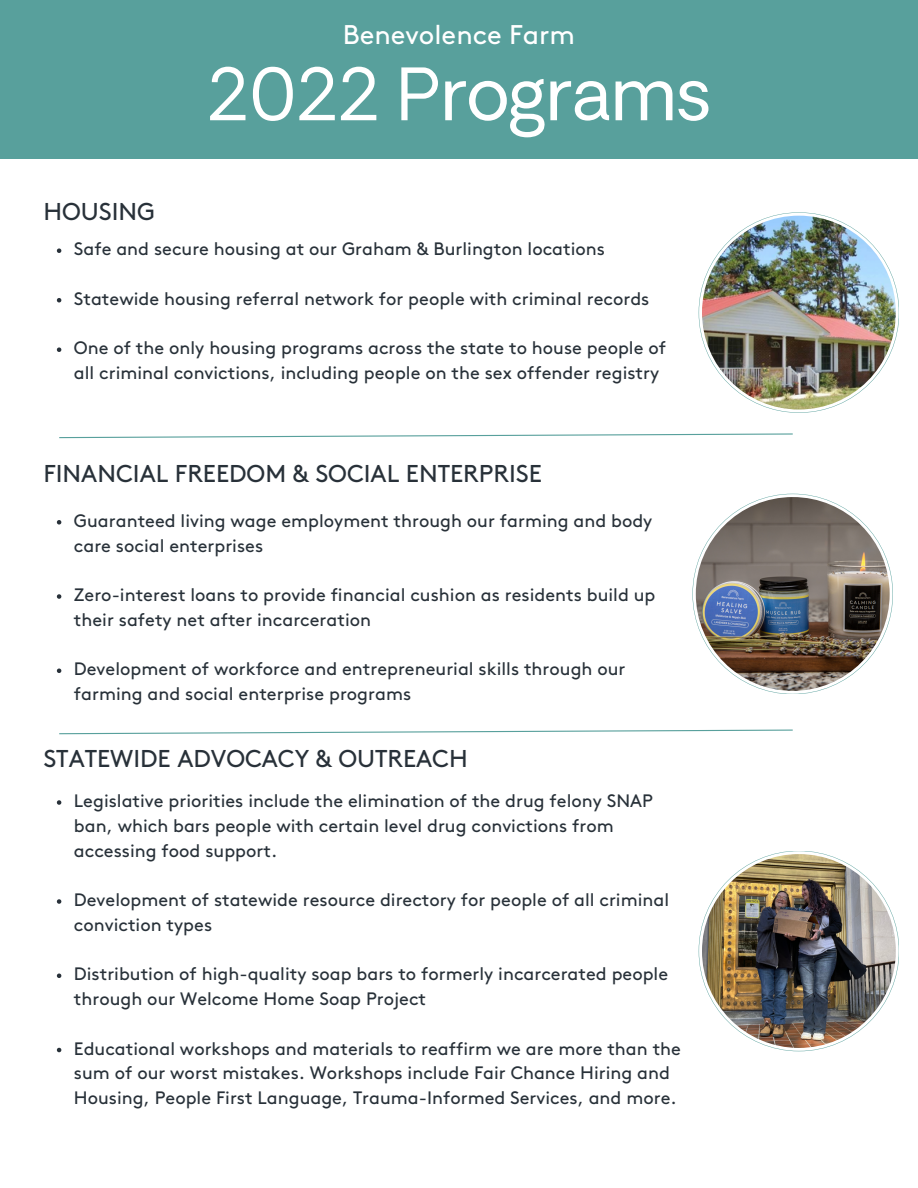
<style>
.page{position:relative;width:918px;height:1188px;background:#fff}
.page>*{position:absolute;margin:0;border:0;box-sizing:border-box;transform-origin:0 0}
.t1{font:70.5px "Oakes Grotesk";color:#fff}
.t2{font:27px "Brown";color:#fff}
.t3{font:24.3px "Brown";color:#283139}
.t4{font:18px/24.8px "Brown";color:#283139}
</style>
<div class="page">
<div style="left:0;top:0;width:918px;height:159px;background:#58a09c"></div>
<svg style="left:59px;top:433px;width:734px;height:6px"></svg>
<svg style="left:57px;top:248px;width:4px;height:5px"></svg>
<svg style="left:57px;top:298px;width:4px;height:4px"></svg>
<svg style="left:57px;top:347px;width:4px;height:5px"></svg>
<svg style="left:57px;top:800px;width:4px;height:5px"></svg>
<svg style="left:57px;top:899px;width:4px;height:5px"></svg>
<svg style="left:57px;top:974px;width:4px;height:4px"></svg>
<svg style="left:57px;top:1048px;width:4px;height:4px"></svg>
<svg style="left:57px;top:520px;width:4px;height:5px"></svg>
<svg style="left:57px;top:594px;width:4px;height:5px"></svg>
<svg style="left:57px;top:669px;width:4px;height:4px"></svg>
<svg style="left:692px;top:494px;width:201px;height:200px"></svg>
<img style="left:696px;top:497px;width:194px;height:194px;border-radius:50%">
<svg style="left:699px;top:212px;width:200px;height:201px"></svg>
<img style="left:702px;top:216px;width:194px;height:194px;border-radius:50%">
<svg style="left:699px;top:851px;width:200px;height:200px"></svg>
<img style="left:702px;top:854px;width:194px;height:194px;border-radius:50%">
<svg style="left:59px;top:729px;width:734px;height:6px"></svg>
<p class="t2" style="left:343px;top:24px;width:234px">Benevolence Farm</p>
<p class="t1" style="left:207px;top:67px;width:505px">2022 Programs</p>
<p class="t3" style="left:43px;top:202px;width:113px">HOUSING</p>
<p class="t4" style="left:74px;top:238px;width:533px">Safe and secure housing at our Graham &amp; Burlington locations</p>
<p class="t4" style="left:74px;top:287px;width:577px">Statewide housing referral network for people with criminal records</p>
<p class="t4" style="left:74px;top:337px;width:594px">One of the only housing programs across the state to house people of all criminal convictions, including people on the sex offender registry</p>
<p class="t3" style="left:43px;top:463px;width:500px">FINANCIAL FREEDOM &amp; SOCIAL ENTERPRISE</p>
<p class="t4" style="left:74px;top:509px;width:580px">Guaranteed living wage employment through our farming and body care social enterprises</p>
<p class="t4" style="left:74px;top:583px;width:583px">Zero-interest loans to provide financial cushion as residents build up their safety net after incarceration</p>
<p class="t4" style="left:74px;top:658px;width:553px">Development of workforce and entrepreneurial skills through our farming and social enterprise programs</p>
<p class="t3" style="left:43px;top:749px;width:426px">STATEWIDE ADVOCACY &amp; OUTREACH</p>
<p class="t4" style="left:74px;top:789px;width:581px">Legislative priorities include the elimination of the drug felony SNAP ban, which bars people with certain level drug convictions from accessing food support.</p>
<p class="t4" style="left:74px;top:888px;width:597px">Development of statewide resource directory for people of all criminal conviction types</p>
<p class="t4" style="left:74px;top:963px;width:596px">Distribution of high-quality soap bars to formerly incarcerated people through our Welcome Home Soap Project</p>
<p class="t4" style="left:74px;top:1037px;width:609px">Educational workshops and materials to reaffirm we are more than the sum of our worst mistakes. Workshops include Fair Chance Hiring and<br>Housing, People First Language, Trauma-Informed Services, and more.</p>
</div>
